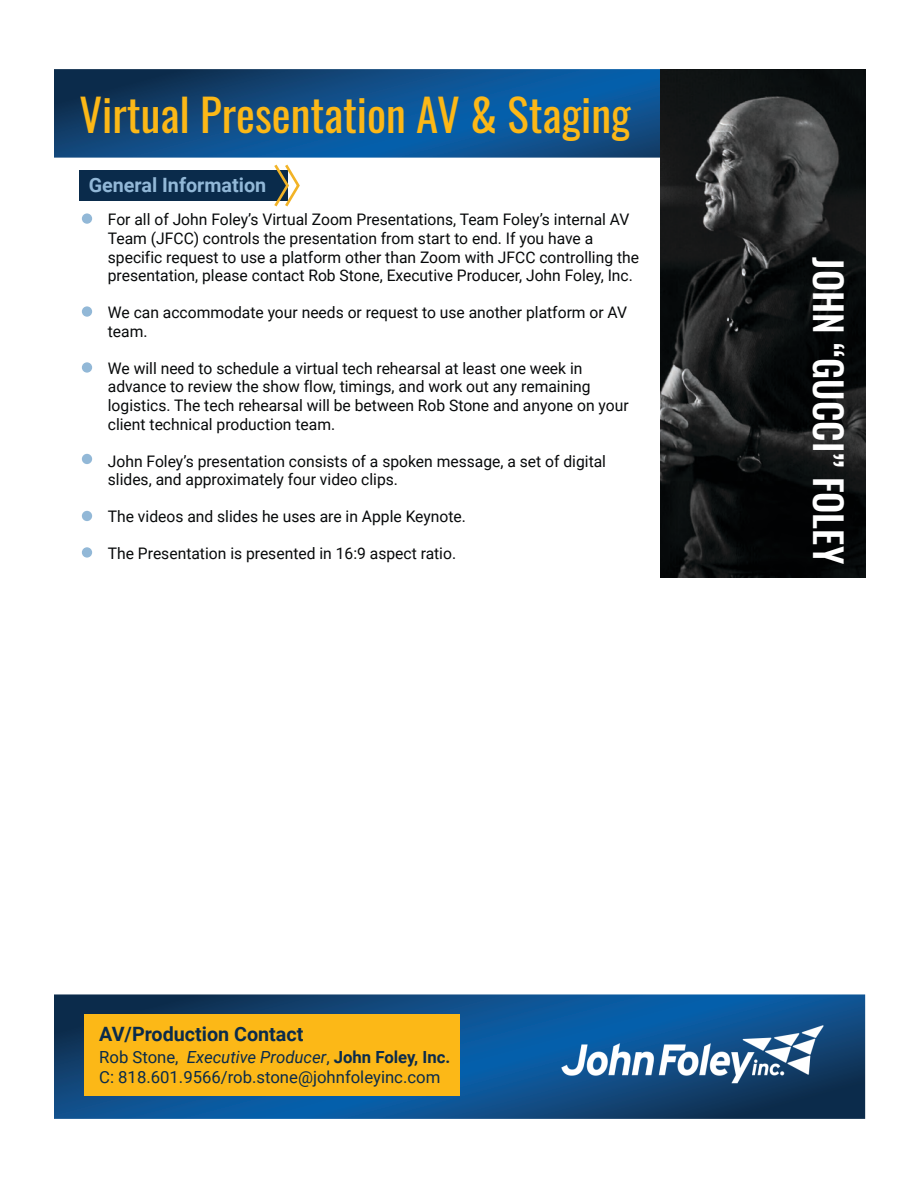
<style>
.page{position:relative;width:918px;height:1188px;background:#fff}
.page>*{position:absolute;margin:0;border:0;box-sizing:border-box;transform-origin:0 0}
.t1{font:44.85px "Oswald";color:#fcb817}
.t2{font:500 37.8px "Oswald";color:#fff}
.t3{font:700 19.8px "Roboto";color:#0a2b4b}
.t4{font:700 19.8px "Roboto";color:#92b8d7}
.t5{font:16.65px/20.1px "Roboto";color:#0a2b4b}
.t6{font:15.9px/18.6px "Roboto";color:#07090a}
.s1{font-style:italic}
.s2{font-weight:700}
</style>
<div class="page">
<svg style="left:54px;top:69px;width:607px;height:89px;background:#0e4e89"></svg>
<svg style="left:54px;top:994px;width:811px;height:125px;background:#0f4d87"></svg>
<img style="left:557px;top:1024px;width:276px;height:78px">
<div style="left:80px;top:170px;width:208px;height:31px;background:#0a2b4b"></div>
<svg style="left:274px;top:164px;width:26px;height:43px"></svg>
<img style="left:661px;top:69px;width:204px;height:508px">
<div style="left:82px;top:213px;width:10px;height:11px;background:#92b8d7;border-radius:50%"></div>
<div style="left:82px;top:306px;width:10px;height:11px;background:#92b8d7;border-radius:50%"></div>
<div style="left:82px;top:362px;width:10px;height:11px;background:#92b8d7;border-radius:50%"></div>
<div style="left:82px;top:454px;width:10px;height:10px;background:#92b8d7;border-radius:50%"></div>
<div style="left:82px;top:511px;width:10px;height:10px;background:#92b8d7;border-radius:50%"></div>
<div style="left:82px;top:547px;width:10px;height:11px;background:#92b8d7;border-radius:50%"></div>
<div style="left:84px;top:1014px;width:376px;height:82px;background:#fcb817"></div>
<h1 class="t1" style="left:80px;top:75px;width:553px">Virtual Presentation AV &amp; Staging</h1>
<p class="t4" style="left:89px;top:171px;width:179px">General Information</p>
<p class="t6" style="left:108px;top:210px;width:533px;text-indent:-24px">• For all of John Foley’s Virtual Zoom Presentations, Team Foley’s internal AV Team (JFCC) controls the presentation from start to end. If you have a specific request to use a platform other than Zoom with JFCC controlling the presentation, please contact Rob Stone, Executive Producer, John Foley, Inc.</p>
<p class="t6" style="left:108px;top:303px;width:521px;text-indent:-24px">• We can accommodate your needs or request to use another platform or AV team.</p>
<p class="t6" style="left:108px;top:358px;width:522px;text-indent:-24px">• We will need to schedule a virtual tech rehearsal at least one week in advance to review the show flow, timings, and work out any remaining logistics. The tech rehearsal will be between Rob Stone and anyone on your client technical production team.</p>
<p class="t6" style="left:108px;top:451px;width:500px;text-indent:-24px">• John Foley’s presentation consists of a spoken message, a set of digital slides, and approximately four video clips.</p>
<p class="t6" style="left:84px;top:507px;width:384px">• The videos and slides he uses are in Apple Keynote.</p>
<p class="t6" style="left:84px;top:544px;width:374px">• The Presentation is presented in 16:9 aspect ratio.</p>
<h2 class="t2" style="left:848px;top:257px;width:308px;rotate:90deg">JOHN “GUCCI” FOLEY</h2>
<p class="t3" style="left:99px;top:1020px;width:206px">AV/Production Contact</p>
<p class="t5" style="left:99px;top:1047px;width:353px">Rob Stone, <span class="s1">Executive Producer</span>, <span class="s2">John Foley, Inc.<br></span>C: 818.601.9566/rob.stone@johnfoleyinc.com</p>
</div>
